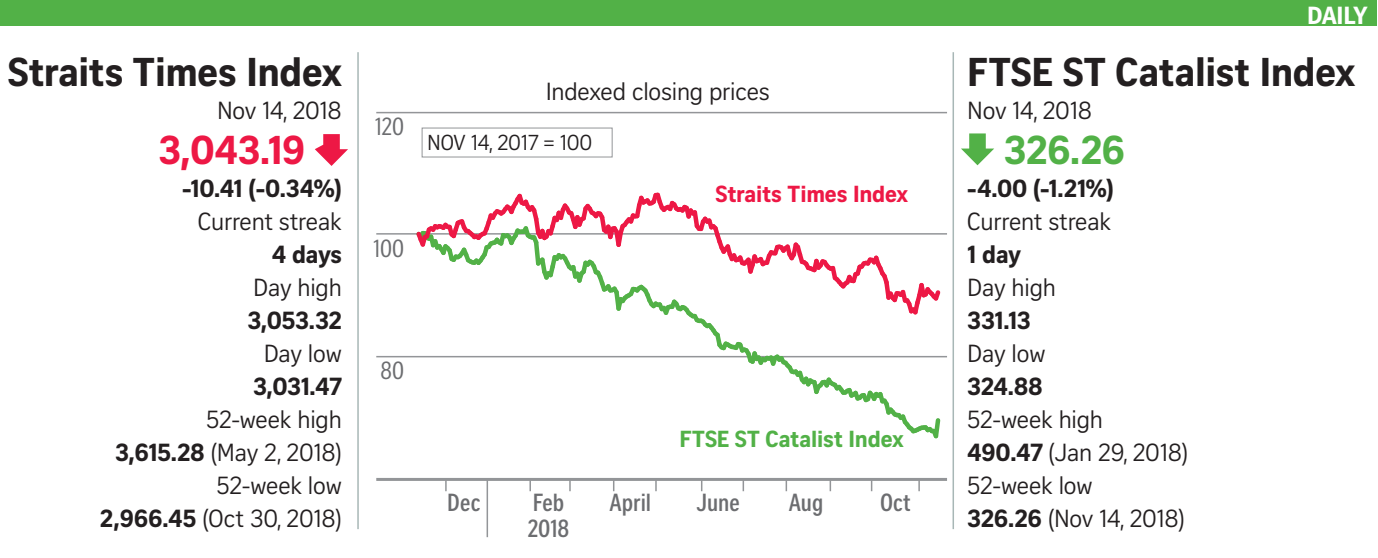
<style>
.page{position:relative;width:1378px;height:558px;background:#fff}
.page>*{position:absolute;margin:0;border:0;box-sizing:border-box;transform-origin:0 0}
.t1{font:700 39px "Curator Serp Text";letter-spacing:-.01em;color:#231f20}
.t2{font:700 39px "Curator Serp Text";color:#ed1845}
.t3{font:700 39px "Curator Serp Text";color:#52b147}
.t4{font:24px/33px "Curator Serp Text";letter-spacing:-.01em;color:#231f20;text-align:right}
.t5{font:700 24px "Curator Serp Text";letter-spacing:-.01em;color:#231f20}
.t6{font:700 24px/25.5px "Curator Head Cond ST Semi";color:#6c6d70}
.t7{font:24px "Curator Head Cond ST Regular";color:#6c6d70}
.t8{font:700 24px "Curator Serp Text";letter-spacing:-.02em;color:#fff}
.t9{font:22.5px "Curator Head ST Bold";letter-spacing:-.01em;color:#52b147}
.t10{font:22.5px "Curator Head ST Bold";letter-spacing:-.01em;color:#ed1845}
.t11{font:21px "Curator Serp Text";letter-spacing:-.01em;color:#231f20}
.s1{font-weight:700}
</style>
<div class="page">
<div style="left:0;top:0;width:1376px;height:26px;background:#52b147"></div>
<svg style="left:961px;top:133px;width:33px;height:32px"></svg>
<svg style="left:315px;top:134px;width:33px;height:32px"></svg>
<div style="left:422px;top:127px;width:190px;height:30px;background:#fff;border:1px solid #939598"></div>
<hr style="left:357px;top:52px;width:2px;height:476px;background:#a8b7b6">
<hr style="left:952px;top:52px;width:2px;height:476px;background:#a8b7b6">
<hr style="left:376px;top:477px;width:571px;height:3px;background:#939598">
<hr style="left:376px;top:355px;width:571px;height:2px;background:#939598">
<hr style="left:376px;top:233px;width:571px;height:1px;background:#939598">
<hr style="left:376px;top:112px;width:571px;height:1px;background:#939598">
<svg style="left:412px;top:192px;width:532px;height:247px"></svg>
<svg style="left:445px;top:480px;width:2px;height:10px"></svg>
<hr style="left:486px;top:478px;width:2px;height:58px;background:#939598">
<svg style="left:569px;top:480px;width:2px;height:10px"></svg>
<svg style="left:529px;top:480px;width:2px;height:10px"></svg>
<svg style="left:655px;top:480px;width:2px;height:10px"></svg>
<svg style="left:742px;top:480px;width:2px;height:10px"></svg>
<svg style="left:785px;top:480px;width:2px;height:10px"></svg>
<svg style="left:829px;top:480px;width:2px;height:10px"></svg>
<svg style="left:918px;top:480px;width:2px;height:10px"></svg>
<h1 class="t1" style="left:8px;top:48px;width:335px">Straits Times Index</h1>
<p class="t4" style="left:217px;top:93px;width:126px">Nov 14, 2018</p>
<h1 class="t2" style="left:158px;top:126px;width:148px">3,043.19</h1>
<p class="t5" style="left:182px;top:173px;width:161px">-10.41 (-0.34%)</p>
<p class="t4" style="left:198px;top:204px;width:145px">Current streak</p>
<p class="t5" style="left:272px;top:239px;width:72px">4 days</p>
<p class="t4" style="left:253px;top:270px;width:90px">Day high</p>
<p class="t5" style="left:247px;top:305px;width:96px">3,053.32</p>
<p class="t4" style="left:264px;top:336px;width:80px">Day low</p>
<p class="t5" style="left:253px;top:371px;width:90px">3,031.47</p>
<p class="t4" style="left:100px;top:402px;width:243px">52-week high<br><span class="s1">3,615.28</span> (May 2, 2018)<br>52-week low<br><span class="s1">2,966.45</span> (Oct 30, 2018)</p>
<p class="t7" style="left:375px;top:114px;width:30px">120</p>
<p class="t7" style="left:374px;top:235px;width:32px">100</p>
<p class="t4" style="left:546px;top:75px;width:226px">Indexed closing prices</p>
<p class="t11" style="left:427px;top:130px;width:167px">NOV 14, 2017 = 100</p>
<p class="t10" style="left:715px;top:180px;width:194px">Straits Times Index</p>
<p class="t7" style="left:380px;top:357px;width:25px">80</p>
<p class="t9" style="left:679px;top:424px;width:226px">FTSE ST Catalist Index</p>
<p class="t6" style="left:447px;top:490px;width:35px">Dec</p>
<p class="t6" style="left:609px;top:490px;width:43px">April</p>
<p class="t6" style="left:696px;top:490px;width:45px">June</p>
<p class="t6" style="left:789px;top:490px;width:36px">Aug</p>
<p class="t6" style="left:880px;top:490px;width:32px">Oct</p>
<p class="t6" style="left:528px;top:490px;width:43px">Feb<br>2018</p>
<p class="t8" style="left:1307px;top:1px;width:62px">DAILY</p>
<h1 class="t1" style="left:967px;top:48px;width:389px">FTSE ST Catalist Index</h1>
<p class="t4" style="left:967px;top:93px;width:126px">Nov 14, 2018</p>
<h1 class="t3" style="left:1004px;top:126px;width:123px">326.26</h1>
<p class="t5" style="left:967px;top:173px;width:148px">-4.00 (-1.21%)</p>
<p class="t4" style="left:967px;top:204px;width:145px">Current streak</p>
<p class="t5" style="left:967px;top:239px;width:55px">1 day</p>
<p class="t4" style="left:967px;top:270px;width:90px">Day high</p>
<p class="t5" style="left:967px;top:305px;width:65px">331.13</p>
<p class="t4" style="left:967px;top:336px;width:80px">Day low</p>
<p class="t5" style="left:967px;top:371px;width:77px">324.88</p>
<p class="t4" style="left:967px;top:402px;width:222px;text-align:left">52-week high<br><span class="s1">490.47</span> (Jan 29, 2018)<br>52-week low<br><span class="s1">326.26</span> (Nov 14, 2018)</p>
</div>
